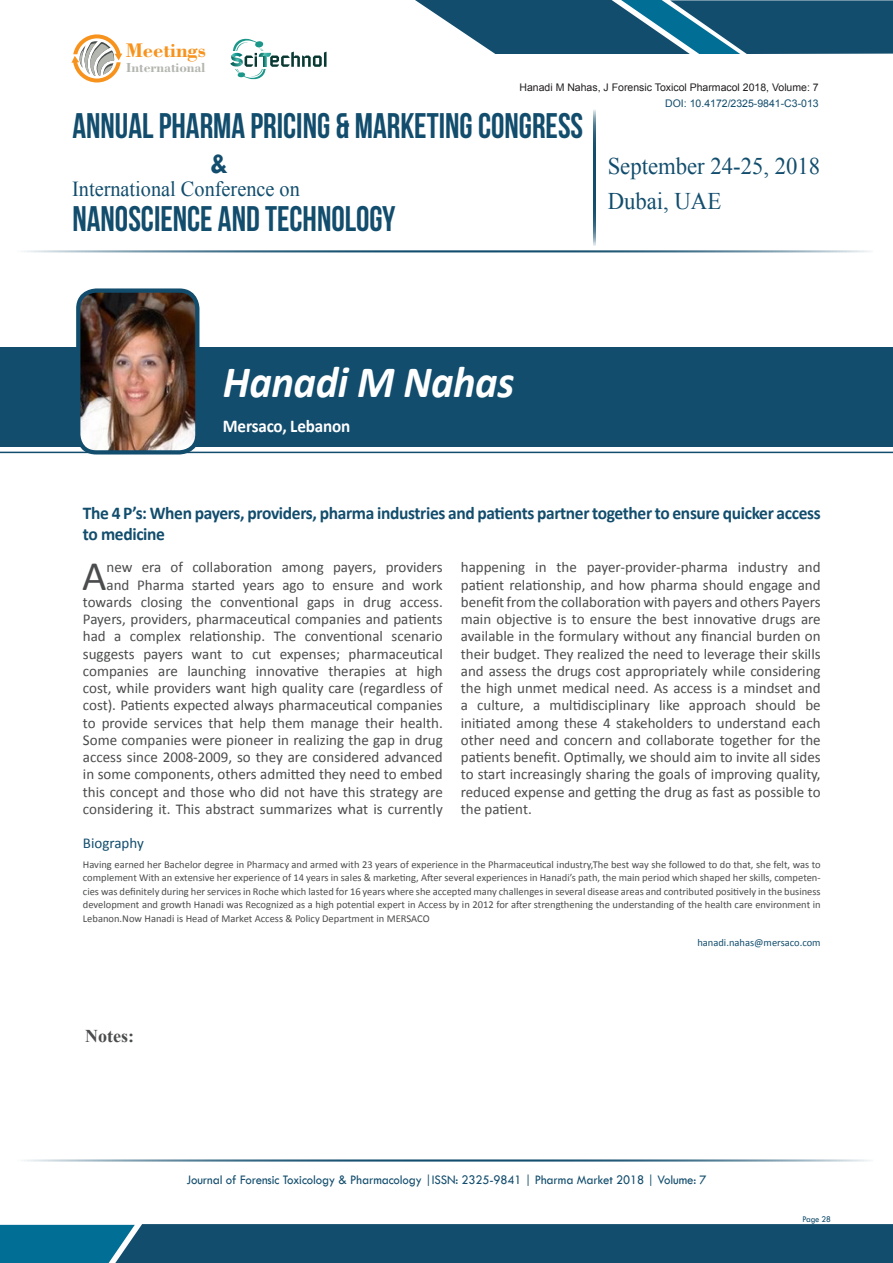
<style>
.page{position:relative;width:893px;height:1263px;background:#fff}
.page>*{position:absolute;margin:0;border:0;box-sizing:border-box;transform-origin:0 0}
.t1{font:italic 700 45px "Calibri";letter-spacing:-.01em;color:#fff;scale:.95 1}
.Abstract{font:42.15px "Calibri";color:#4b4c4d}
.t2{font:35.55px "Bebas Neue";color:#124d6d;scale:.95 1}
.t3{font:700 29.85px "Tw Cen";color:#124d6d;scale:.95 1}
.t4{font:23.85px/35px "Times New Roman";color:#124d6d;scale:.95 1}
.t5{font:21.3px "Times New Roman";color:#124d6d;scale:.95 1}
.t6{font:700 20.85px "Bodoni BT";color:#f7931d}
.t7{font:700 18px/21px "Calibri";letter-spacing:-.02em;color:#124d6d}
.t8{font:700 18px "Calibri";letter-spacing:-.01em;color:#fff;scale:.95 1}
.t9{font:700 18px "Times New Roman";color:#4b4c4d}
.Abstract-2{font:15px/17.2px "Calibri";color:#4b4c4d;text-align:right}
.Bio_Heading{font:15px "Calibri";color:#124d6d}
.t10{font:700 13.8px "Bodoni BT";color:#b3b6af}
.t11{font:13.5px "Tw Cen";letter-spacing:-.01em;color:#124d6d;scale:.95 1}
.Biography{font:10.5px/13.5px "Calibri";color:#4b4c4d;text-align:justify}
.t12{font:10.5px "Arial";color:#231f20}
.t13{font:10.5px "Arial";color:#124d6d}
.Mail_ID{font:10.5px "Calibri";color:#124d6d}
.t14{font:9px "Tw Cen";letter-spacing:-.02em;color:#124d6d;scale:.95 1}
</style>
<div class="page">
<hr style="left:14px;top:250px;width:859px;height:2px;background:#124d6d">
<hr style="left:14px;top:1159px;width:859px;height:2px;background:#124d6d">
<svg style="left:415px;top:0;width:478px;height:54px"></svg>
<svg style="left:0;top:1224px;width:893px;height:39px"></svg>
<svg style="left:71px;top:34px;width:51px;height:48px"></svg>
<hr style="left:593px;top:109px;width:2px;height:137px;background:#124d6d">
<svg style="left:230px;top:39px;width:97px;height:40px"></svg>
<div style="left:0;top:347px;width:893px;height:100px;background:#124d6d"></div>
<hr style="left:0;top:452px;width:893px;height:1px;background:#124d6d">
<img style="left:78px;top:293px;width:119px;height:159px">
<div style="left:76px;top:288px;width:123px;height:166px;border:4px solid #124d6d;border-radius:18px"></div>
<h3 class="t6" style="left:126px;top:37px;width:82px">Meetings</h3>
<p class="t10" style="left:126px;top:59px;width:81px">International</p>
<p class="t12" style="left:519px;top:81px;width:301px">Hanadi M Nahas, J Forensic Toxicol Pharmacol 2018, Volume: 7</p>
<p class="t13" style="left:665px;top:96px;width:155px">DOI: 10.4172/2325-9841-C3-013</p>
<h3 class="t2" style="left:72px;top:106px;width:539px">ANNUAL PHARMA PRICING &amp; MARKETING CONGRESS</h3>
<h3 class="t3" style="left:210px;top:145px;width:20px">&amp;</h3>
<h3 class="t5" style="left:72px;top:175px;width:241px">International Conference on</h3>
<h3 class="t2" style="left:72px;top:199px;width:342px">NANOSCIENCE AND TECHNOLOGY</h3>
<h3 class="t4" style="left:608px;top:148px;width:225px">September 24-25, 2018<br>Dubai, UAE</h3>
<p class="t1" style="left:223px;top:354px;width:308px">Hanadi M Nahas</p>
<p class="t8" style="left:223px;top:415px;width:136px">Mersaco, Lebanon</p>
<p class="t7" style="left:83px;top:502px;width:739px">The 4 P’s: When payers, providers, pharma industries and patients partner together to ensure quicker access to medicine</p>
<p class="Abstract-2" style="left:83px;top:559px;width:361px">new era of collaboration among payers, providers and Pharma started years ago to ensure and work towards closing the conventional gaps in drug access.<br>Payers, providers, pharmaceutical companies and patients had a complex relationship. The conventional scenario suggests payers want to cut expenses; pharmaceutical companies are launching innovative therapies at high cost, while providers want high quality care (regardless of cost). Patients expected always pharmaceutical companies to provide services that help them manage their health.<br>Some companies were pioneer in realizing the gap in drug access since 2008-2009, so they are considered advanced in some components, others admitted they need to embed this concept and those who did not have this strategy are considering it. This abstract summarizes what is currently</p>
<p class="Abstract-2" style="left:461px;top:559px;width:361px;text-align:justify">happening in the payer-provider-pharma industry and patient relationship, and how pharma should engage and benefit from the collaboration with payers and others Payers main objective is to ensure the best innovative drugs are available in the formulary without any financial burden on their budget. They realized the need to leverage their skills and assess the drugs cost appropriately while considering the high unmet medical need. As access is a mindset and a culture, a multidisciplinary like approach should be initiated among these 4 stakeholders to understand each other need and concern and collaborate together for the patients benefit. Optimally, we should aim to invite all sides to start increasingly sharing the goals of improving quality, reduced expense and getting the drug as fast as possible to the patient.</p>
<p class="Bio_Heading" style="left:83px;top:833px;width:62px">Biography</p>
<p class="Biography" style="left:83px;top:857px;width:739px">Having earned her Bachelor degree in Pharmacy and armed with 23 years of experience in the Pharmaceutical industry,The best way she followed to do that, she felt, was to complement With an extensive her experience of 14 years in sales &amp; marketing, After several experiences in Hanadi’s path, the main period which shaped her skills, competen&shy;cies was definitely during her services in Roche which lasted for 16 years where she accepted many challenges in several disease areas and contributed positively in the business development and growth Hanadi was Recognized as a high potential expert in Access by in 2012 for after strengthening the understanding of the health care environment in Lebanon.Now Hanadi is Head of Market Access &amp; Policy Department in MERSACO</p>
<p class="Mail_ID" style="left:697px;top:935px;width:125px">hanadi.nahas@mersaco.com</p>
<p class="Abstract" style="left:82px;top:549px;width:26px">A</p>
<p class="t9" style="left:85px;top:1024px;width:50px">Notes:</p>
<p class="t11" style="left:186px;top:1171px;width:549px">Journal of Forensic Toxicology &amp; Pharmacology |ISSN: 2325-9841 | Pharma Market 2018 | Volume: 7</p>
<p class="t14" style="left:802px;top:1213px;width:32px">Page 28</p>
</div>
